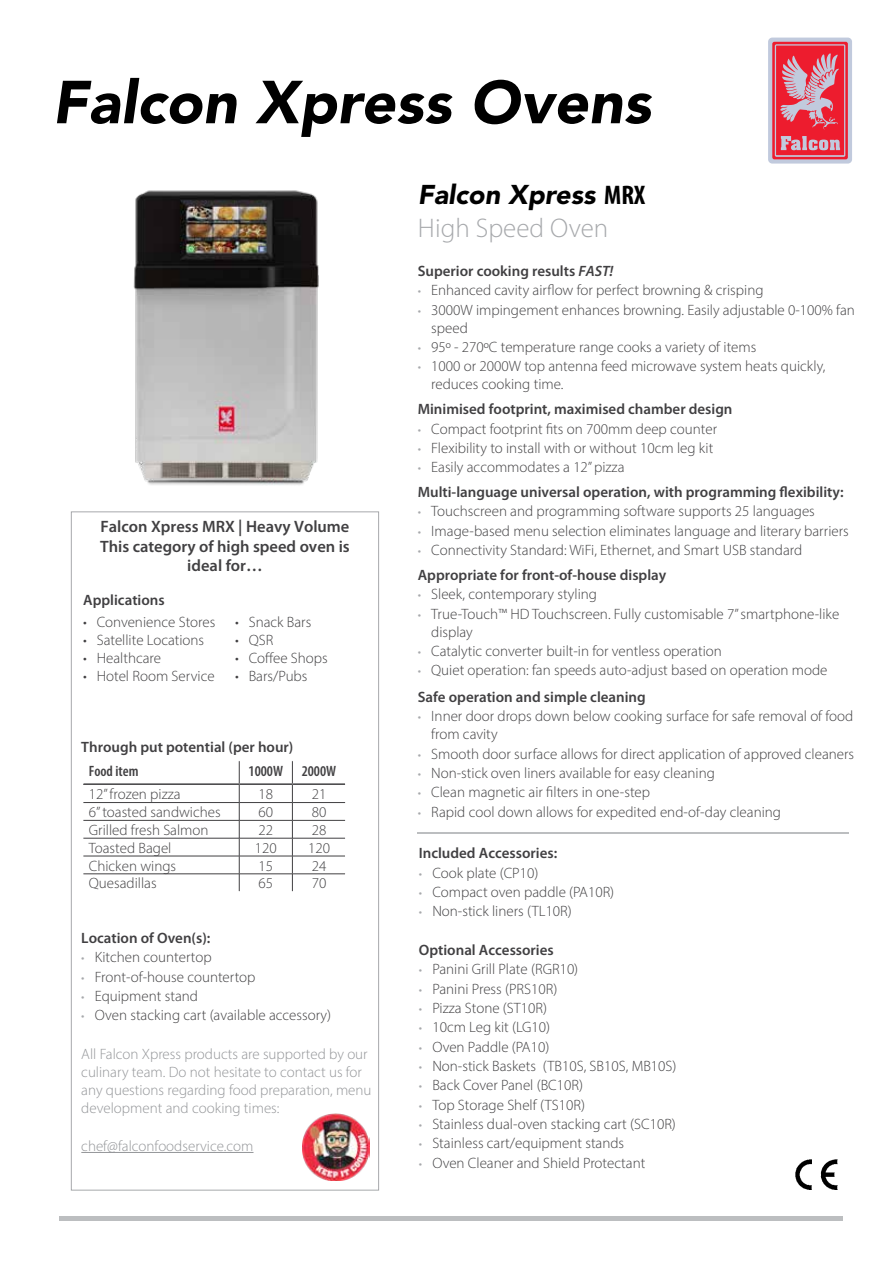
<style>
.page{position:relative;width:893px;height:1263px;background:#fff}
.page>*{position:absolute;margin:0;border:0;box-sizing:border-box;transform-origin:0 0}
.t1{font:italic 900 60px "Avenir LT Std";letter-spacing:.005em;color:#000}
.t2{font:italic 900 27px "Avenir LT Std";color:#000}
.t3{font:300 27px "Myriad Pro";color:#a7a9ac}
.t4{font:600 16.5px/19.8px "Myriad Pro";color:#414042;text-align:center}
.t5{font:300 15px/18px "Myriad Pro";color:#414042}
.t6{font:600 15px/24.8px "Myriad Pro";color:#414042}
.t7{font:300 15px/18px "Myriad Pro";color:#939598}
.t8{font:600 condensed 15px "Myriad Pro";color:#414042}
.s1{font-size:13.5px;color:#a7a9ac}
.s2{font-family:"Myriad Pro";font-weight:700;font-style:normal;font-stretch:condensed}
.s3{font-style:italic}
.s4{font-weight:300;font-size:13.5px;color:#a7a9ac}
.s5{font-weight:300}
.s6{font-weight:600}
</style>
<div class="page">
<div style="left:71px;top:511px;width:308px;height:679px;background:#fff;border:1px solid #a7a9ac"></div>
<hr style="left:418px;top:832px;width:431px;height:2px;background:#bcbec0">
<img style="left:133px;top:190px;width:186px;height:295px">
<div style="left:768px;top:38px;width:84px;height:126px;background:#c1cadd;border-radius:4px"></div>
<svg style="left:772px;top:42px;width:76px;height:117px"></svg>
<svg style="left:775px;top:44px;width:70px;height:113px"></svg>
<div style="left:776px;top:46px;width:68px;height:109px;background:#ed1c2e"></div>
<svg style="left:780px;top:53px;width:59px;height:77px"></svg>
<svg style="left:781px;top:136px;width:59px;height:14px"></svg>
<img style="left:302px;top:1113px;width:67px;height:67px">
<hr style="left:60px;top:1217px;width:783px;height:4px;background:#bcbec0">
<img style="left:795px;top:1159px;width:43px;height:30px">
<hr style="left:81px;top:1152px;width:172px;height:1px;background:#939598">
<hr style="left:83px;top:802px;width:156px;height:1px;background:#414042">
<hr style="left:239px;top:802px;width:53px;height:1px;background:#414042">
<hr style="left:292px;top:802px;width:53px;height:1px;background:#414042">
<hr style="left:83px;top:820px;width:156px;height:1px;background:#414042">
<hr style="left:239px;top:820px;width:53px;height:1px;background:#414042">
<hr style="left:292px;top:820px;width:53px;height:1px;background:#414042">
<hr style="left:83px;top:838px;width:156px;height:1px;background:#414042">
<hr style="left:239px;top:838px;width:53px;height:1px;background:#414042">
<hr style="left:292px;top:838px;width:53px;height:1px;background:#414042">
<hr style="left:83px;top:856px;width:156px;height:1px;background:#414042">
<hr style="left:239px;top:856px;width:53px;height:1px;background:#414042">
<hr style="left:292px;top:856px;width:53px;height:1px;background:#414042">
<hr style="left:83px;top:873px;width:156px;height:1px;background:#414042">
<hr style="left:239px;top:873px;width:53px;height:1px;background:#414042">
<hr style="left:292px;top:873px;width:53px;height:1px;background:#414042">
<svg style="left:239px;top:761px;width:1px;height:130px"></svg>
<svg style="left:292px;top:761px;width:1px;height:130px"></svg>
<hr style="left:83px;top:783px;width:156px;height:2px;background:#414042">
<hr style="left:239px;top:783px;width:53px;height:2px;background:#414042">
<hr style="left:292px;top:783px;width:53px;height:2px;background:#414042">
<h1 class="t1" style="left:52px;top:66px;width:600px">Falcon Xpress Ovens</h1>
<p class="t4" style="left:100px;top:516px;width:251px">Falcon Xpress MRX | Heavy Volume<br>This category of high speed oven is ideal for…</p>
<p class="t6" style="left:83px;top:587px;width:83px">Applications</p>
<p class="t5" style="left:83px;top:613px;width:134px">• Convenience Stores</p>
<p class="t5" style="left:83px;top:631px;width:123px">• Satellite Locations</p>
<p class="t5" style="left:83px;top:649px;width:79px">• Healthcare</p>
<p class="t5" style="left:83px;top:667px;width:133px">• Hotel Room Service</p>
<p class="t5" style="left:235px;top:613px;width:78px">• Snack Bars</p>
<p class="t5" style="left:235px;top:631px;width:40px">• QSR</p>
<p class="t5" style="left:235px;top:649px;width:94px">• Coffee Shops</p>
<p class="t5" style="left:235px;top:667px;width:74px">• Bars/Pubs</p>
<p class="t6" style="left:81px;top:734px;width:214px">Through put potential (per hour)</p>
<p class="t8" style="left:89px;top:763px;width:51px">Food item</p>
<p class="t8" style="left:249px;top:763px;width:89px">1000W 2000W</p>
<p class="t5" style="left:89px;top:785px;width:93px">12” frozen pizza</p>
<p class="t5" style="left:259px;top:785px;width:16px">18</p>
<p class="t5" style="left:312px;top:785px;width:16px">21</p>
<p class="t5" style="left:89px;top:803px;width:133px">6” toasted sandwiches</p>
<p class="t5" style="left:259px;top:803px;width:16px">60</p>
<p class="t5" style="left:312px;top:803px;width:16px">80</p>
<p class="t5" style="left:89px;top:821px;width:121px">Grilled fresh Salmon</p>
<p class="t5" style="left:259px;top:821px;width:16px">22</p>
<p class="t5" style="left:312px;top:821px;width:16px">28</p>
<p class="t5" style="left:89px;top:838px;width:84px">Toasted Bagel</p>
<p class="t5" style="left:255px;top:838px;width:23px">120</p>
<p class="t5" style="left:308px;top:838px;width:23px">120</p>
<p class="t5" style="left:89px;top:856px;width:89px">Chicken wings</p>
<p class="t5" style="left:259px;top:856px;width:16px">15</p>
<p class="t5" style="left:312px;top:856px;width:16px">24</p>
<p class="t5" style="left:89px;top:874px;width:69px">Quesadillas</p>
<p class="t5" style="left:259px;top:874px;width:16px">65</p>
<p class="t5" style="left:312px;top:874px;width:16px">70</p>
<p class="t6" style="left:81px;top:925px;width:131px">Location of Oven(s):</p>
<p class="t5" style="left:81px;top:948px;width:132px"><span class="s1">•</span> Kitchen countertop</p>
<p class="t5" style="left:81px;top:967px;width:176px"><span class="s1">•</span> Front-of-house countertop</p>
<p class="t5" style="left:81px;top:987px;width:118px"><span class="s1">•</span> Equipment stand</p>
<p class="t5" style="left:81px;top:1006px;width:251px"><span class="s1">•</span> Oven stacking cart (available accessory)</p>
<p class="t7" style="left:81px;top:1044px;width:292px">All Falcon Xpress products are supported by our culinary team. Do not hesitate to contact us for any questions regarding food preparation, menu development and cooking times:</p>
<p class="t7" style="left:81px;top:1137px;width:174px">chef@falconfoodservice.com</p>
<h2 class="t2" style="left:418px;top:179px;width:229px">Falcon Xpress <span class="s2">MRX</span></h2>
<h2 class="t3" style="left:418px;top:212px;width:192px">High Speed Oven</h2>
<p class="t6" style="left:418px;top:258px;width:197px">Superior cooking results <span class="s3">FAST!</span></p>
<p class="t5" style="left:418px;top:281px;width:347px"><span class="s1">•</span> Enhanced cavity airflow for perfect browning &amp; crisping</p>
<p class="t5" style="left:431px;top:301px;width:425px;text-indent:-14px"><span class="s1">•</span> 3000W impingement enhances browning. Easily adjustable 0-100% fan speed</p>
<p class="t5" style="left:418px;top:338px;width:340px"><span class="s1">•</span> 95º - 270ºC temperature range cooks a variety of items</p>
<p class="t5" style="left:431px;top:357px;width:396px;text-indent:-14px"><span class="s1">•</span> 1000 or 2000W top antenna feed microwave system heats quickly, reduces cooking time.</p>
<p class="t6" style="left:418px;top:396px;width:316px">Minimised footprint, maximised chamber design</p>
<p class="t5" style="left:418px;top:419px;width:301px"><span class="s1">•</span> Compact footprint fits on 700mm deep counter</p>
<p class="t5" style="left:418px;top:439px;width:297px"><span class="s1">•</span> Flexibility to install with or without 10cm leg kit</p>
<p class="t6" style="left:418px;top:454px;width:427px"><span class="s4">•</span> <span class="s5">Easily accommodates a 12” pizza<br></span>Multi-language universal operation, with programming flexibility:</p>
<p class="t5" style="left:418px;top:502px;width:399px"><span class="s1">•</span> Touchscreen and programming software supports 25 languages</p>
<p class="t5" style="left:418px;top:522px;width:433px"><span class="s1">•</span> Image-based menu selection eliminates language and literary barriers</p>
<p class="t5" style="left:418px;top:538px;width:386px;line-height:24.8px"><span class="s1">•</span> Connectivity Standard: WiFi, Ethernet, and Smart USB standard<br><span class="s6">Appropriate for front-of-house display</span></p>
<p class="t5" style="left:418px;top:585px;width:181px"><span class="s1">•</span> Sleek, contemporary styling</p>
<p class="t5" style="left:431px;top:604px;width:410px;text-indent:-14px"><span class="s1">•</span> True-Touch™ HD Touchscreen. Fully customisable 7” smartphone-like display</p>
<p class="t5" style="left:418px;top:642px;width:306px"><span class="s1">•</span> Catalytic converter built-in for ventless operation</p>
<p class="t5" style="left:418px;top:657px;width:411px;line-height:26.7px"><span class="s1">•</span> Quiet operation: fan speeds auto-adjust based on operation mode<br><span class="s6">Safe operation and simple cleaning</span></p>
<p class="t5" style="left:431px;top:707px;width:424px;text-indent:-14px"><span class="s1">•</span> Inner door drops down below cooking surface for safe removal of food from cavity</p>
<p class="t5" style="left:418px;top:744px;width:438px"><span class="s1">•</span> Smooth door surface allows for direct application of approved cleaners</p>
<p class="t5" style="left:418px;top:764px;width:299px"><span class="s1">•</span> Non-stick oven liners available for easy cleaning</p>
<p class="t5" style="left:418px;top:783px;width:234px"><span class="s1">•</span> Clean magnetic air filters in one-step</p>
<p class="t5" style="left:418px;top:802px;width:365px"><span class="s1">•</span> Rapid cool down allows for expedited end-of-day cleaning</p>
<p class="t6" style="left:419px;top:840px;width:140px">Included Accessories:</p>
<p class="t5" style="left:419px;top:863px;width:121px"><span class="s1">•</span> Cook plate (CP10)</p>
<p class="t5" style="left:419px;top:883px;width:197px"><span class="s1">•</span> Compact oven paddle (PA10R)</p>
<p class="t5" style="left:419px;top:902px;width:154px"><span class="s1">•</span> Non-stick liners (TL10R)</p>
<p class="t6" style="left:419px;top:937px;width:136px">Optional Accessories</p>
<p class="t5" style="left:419px;top:960px;width:161px"><span class="s1">•</span> Panini Grill Plate (RGR10)</p>
<p class="t5" style="left:419px;top:979px;width:140px"><span class="s1">•</span> Panini Press (PRS10R)</p>
<p class="t5" style="left:419px;top:999px;width:130px"><span class="s1">•</span> Pizza Stone (ST10R)</p>
<p class="t5" style="left:419px;top:1018px;width:133px"><span class="s1">•</span> 10cm Leg kit (LG10)</p>
<p class="t5" style="left:419px;top:1037px;width:132px"><span class="s1">•</span> Oven Paddle (PA10)</p>
<p class="t5" style="left:419px;top:1057px;width:259px"><span class="s1">•</span> Non-stick Baskets (TB10S, SB10S, MB10S)</p>
<p class="t5" style="left:419px;top:1076px;width:166px"><span class="s1">•</span> Back Cover Panel (BC10R)</p>
<p class="t5" style="left:419px;top:1095px;width:168px"><span class="s1">•</span> Top Storage Shelf (TS10R)</p>
<p class="t5" style="left:419px;top:1115px;width:259px"><span class="s1">•</span> Stainless dual-oven stacking cart (SC10R)</p>
<p class="t5" style="left:419px;top:1134px;width:207px"><span class="s1">•</span> Stainless cart/equipment stands</p>
<p class="t5" style="left:419px;top:1154px;width:228px"><span class="s1">•</span> Oven Cleaner and Shield Protectant</p>
</div>
